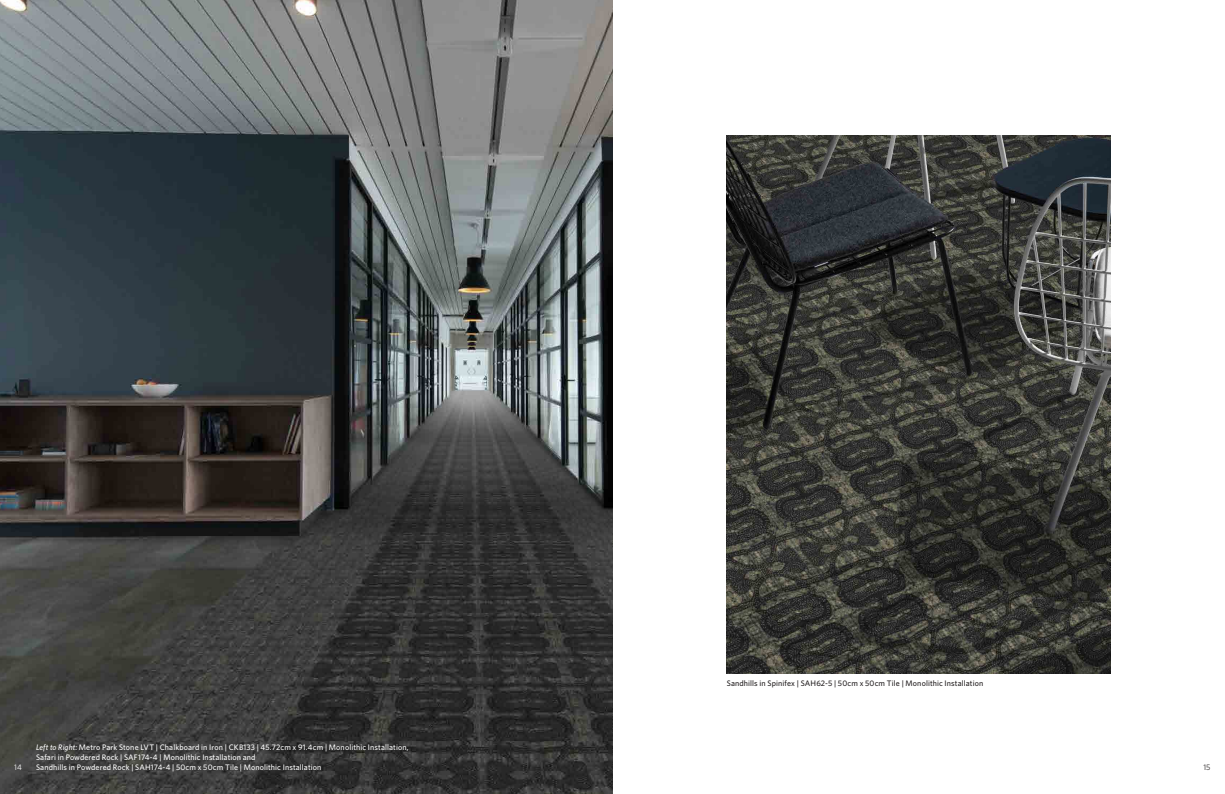
<style>
.page{position:relative;width:1225px;height:794px;background:#fff}
.page>*{position:absolute;margin:0;border:0;box-sizing:border-box;transform-origin:0 0}
.Caption_on_Image{font:500 8px "Whitney";letter-spacing:.015em;color:#fff}
.Caption_on_Image-2{font:500 8px "Whitney";letter-spacing:.015em;color:#231f20}
.t1{font:8px "Whitney";color:#fff}
.t2{font:8px "Whitney";color:#231f20}
.s1{font-style:italic}
</style>
<div class="page">
<img style="left:0;top:0;width:612px;height:794px">
<img style="left:727px;top:136px;width:383px;height:537px">
<p class="Caption_on_Image-2" style="left:727px;top:677px;width:258px">Sandhills in Spinifex | SAH62-5 | 50cm x 50cm Tile | Monolithic Installation</p>
<p class="Caption_on_Image" style="left:36px;top:742px;width:374px"><span class="s1">Left to Right:</span> Metro Park Stone LVT | Chalkboard in Iron | CKB133 | 45.72cm x 91.4cm | Monolithic Installation,</p>
<p class="Caption_on_Image" style="left:36px;top:752px;width:221px">Safari in Powdered Rock | SAF174-4 | Monolithic Installation and</p>
<p class="Caption_on_Image" style="left:36px;top:762px;width:287px">Sandhills in Powdered Rock | SAH174-4 | 50cm x 50cm Tile | Monolithic Installation</p>
<p class="t1" style="left:14px;top:762px;width:9px">14</p>
<p class="t2" style="left:1203px;top:762px;width:9px">15</p>
</div>
